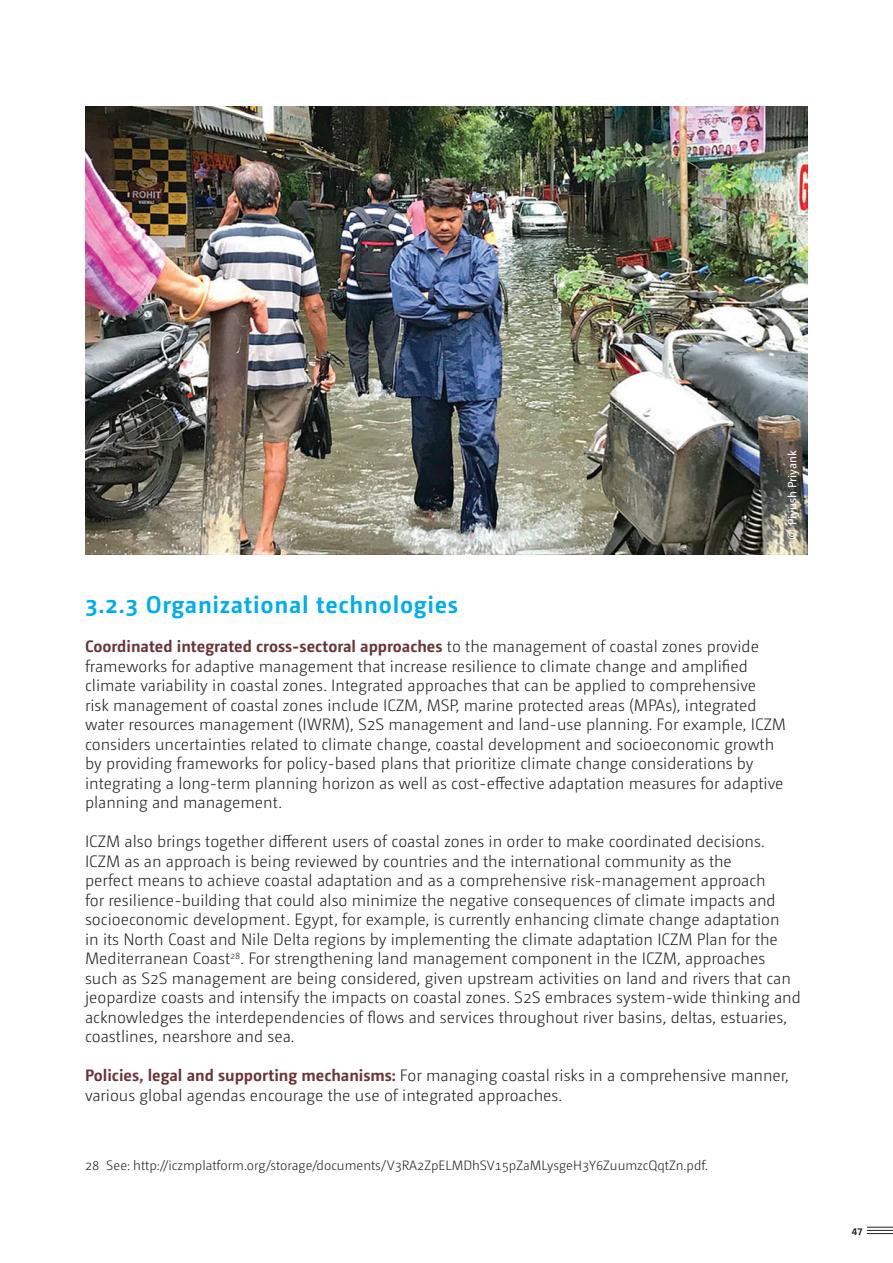
<style>
.page{position:relative;width:893px;height:1263px;background:#fff}
.page>*{position:absolute;margin:0;border:0;box-sizing:border-box;transform-origin:0 0}
.TITLE_2{font:700 24px "Camingo Dos Pro";letter-spacing:.03em;color:#00aeef}
.Body_text{font:300 16.5px/19.5px "Camingo Dos Pro";color:#231f20}
.Footnote_text{font:300 13.5px "Camingo Dos Pro";color:#231f20}
.Fig_source{font:12px "Camingo Dos Pro";color:#fff}
.t1{font:700 10.5px "Camingo Dos Pro";color:#231f20}
.s1{font-weight:700;color:#693338}
</style>
<div class="page">
<img style="left:85px;top:106px;width:723px;height:449px">
<svg style="left:867px;top:1227px;width:26px;height:7px"></svg>
<p class="Fig_source" style="left:785px;top:540px;width:91px;rotate:-90deg">© Piyush Priyank</p>
<p class="TITLE_2" style="left:85px;top:590px;width:375px">3.2.3 Organizational technologies</p>
<p class="Body_text" style="left:85px;top:637px;width:703px"><span class="s1">Coordinated integrated cross-sectoral approaches</span> to the management of coastal zones provide frameworks for adaptive management that increase resilience to climate change and amplified climate variability in coastal zones. Integrated approaches that can be applied to comprehensive<br>risk management of coastal zones include ICZM, MSP, marine protected areas (MPAs), integrated water resources management (IWRM), S2S management and land-use planning. For example, ICZM considers uncertainties related to climate change, coastal development and socioeconomic growth by providing frameworks for policy-based plans that prioritize climate change considerations by integrating a long-term planning horizon as well as cost-effective adaptation measures for adaptive planning and management.</p>
<p class="Body_text" style="left:85px;top:832px;width:717px">ICZM also brings together different users of coastal zones in order to make coordinated decisions.<br>ICZM as an approach is being reviewed by countries and the international community as the<br>perfect means to achieve coastal adaptation and as a comprehensive risk-management approach<br>for resilience-building that could also minimize the negative consequences of climate impacts and socioeconomic development. Egypt, for example, is currently enhancing climate change adaptation<br>in its North Coast and Nile Delta regions by implementing the climate adaptation ICZM Plan for the Mediterranean Coast<sup>28</sup>. For strengthening land management component in the ICZM, approaches such as S2S management are being considered, given upstream activities on land and rivers that can jeopardize coasts and intensify the impacts on coastal zones. S2S embraces system-wide thinking and acknowledges the interdependencies of flows and services throughout river basins, deltas, estuaries, coastlines, nearshore and sea.</p>
<p class="Body_text" style="left:85px;top:1066px;width:705px"><span class="s1">Policies, legal and supporting mechanisms:</span> For managing coastal risks in a comprehensive manner, various global agendas encourage the use of integrated approaches.</p>
<p class="Footnote_text" style="left:85px;top:1158px;width:624px">28 See: http://iczmplatform.org/storage/documents/V3RA2ZpELMDhSV15pZaMLysgeH3Y6ZuumzcQqtZn.pdf.</p>
<p class="t1" style="left:852px;top:1224px;width:13px">47</p>
</div>
